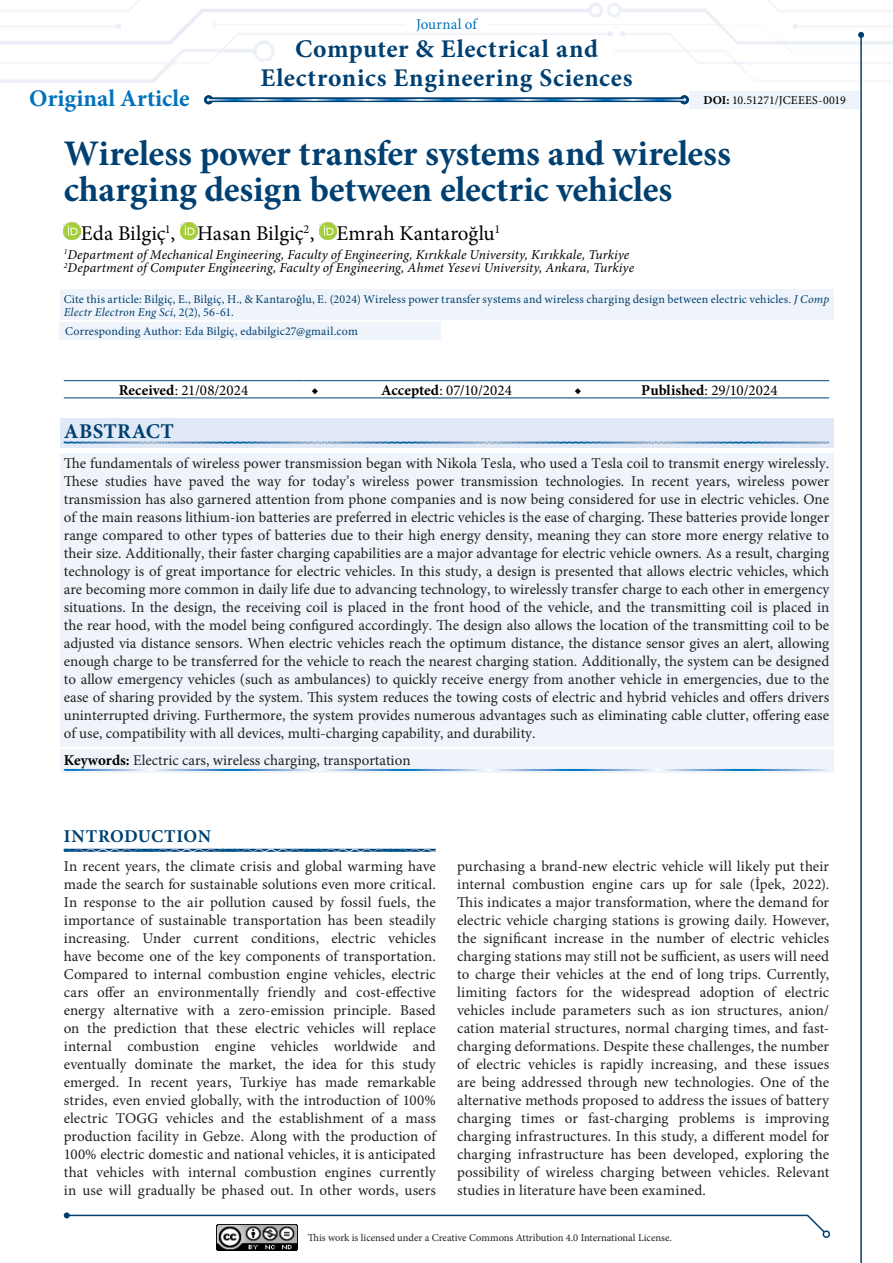
<style>
.page{position:relative;width:893px;height:1263px;background:#fff}
.page>*{position:absolute;margin:0;border:0;box-sizing:border-box;transform-origin:0 0}
.Makale_Başlığı{font:700 36px/36px "Minion Pro";letter-spacing:-.005em;color:#004071}
.t1{font:700 25.5px/28.5px "Minion Pro";letter-spacing:.03em;color:#004071;text-align:center}
.t2{font:700 24px "Minion Pro";color:#0072bc}
.Yazarlar{font:21px "Minion Pro";letter-spacing:.005em;color:#000}
.Abstract_Başlık{font:700 21px "Minion Pro";letter-spacing:.015em;color:#004071}
._1__BAŞLIK{font:700 18px "Minion Pro";letter-spacing:.015em;color:#004071}
.Ana_metin{font:15px/18px "Minion Pro";letter-spacing:.005em;color:#231f20;text-align:justify}
.Abstract{font:15px/18px "Minion Pro";color:#231f20;text-align:justify}
.Table-Figure{font:15px "Minion Pro";color:#000}
.Abstract_Keywords{font:15px "Minion Pro";color:#231f20}
.t3{font:15px "Minion Pro";color:#0072bc}
.Table-Figure-2{font:700 15px "Minion Pro";color:#000}
.Kurumlar{font:italic 13.5px "Minion Pro";letter-spacing:.01em;color:#000}
.Cite{font:12px/13.5px "Minion Pro";letter-spacing:.015em;color:#004071}
.Cite-2{font:12px "Minion Pro";letter-spacing:-.005em;color:#000}
.t4{font:10.5px "Minion Pro";letter-spacing:-.005em;color:#231f20}
.s1{font-weight:700}
.s2{font-style:italic}
.s3{font-weight:700;color:#000}
</style>
<div class="page">
<img style="left:216px;top:1225px;width:81px;height:25px">
<hr style="left:446px;top:98px;width:238px;height:4px;background:#004071">
<svg style="left:680px;top:95px;width:9px;height:9px"></svg>
<hr style="left:209px;top:98px;width:237px;height:4px;background:#004071">
<svg style="left:204px;top:95px;width:9px;height:9px"></svg>
<hr style="left:446px;top:99px;width:239px;height:2px;background:#fff">
<hr style="left:208px;top:99px;width:238px;height:2px;background:#fff">
<svg style="left:805px;top:1214px;width:26px;height:24px"></svg>
<hr style="left:860px;top:35px;width:2px;height:1228px;background:#004071">
<svg style="left:858px;top:32px;width:6px;height:6px"></svg>
<hr style="left:67px;top:1215px;width:741px;height:1px;background:#004071">
<svg style="left:64px;top:1212px;width:6px;height:6px"></svg>
<div style="left:689px;top:91px;width:171px;height:17px;background:#eff4fa"></div>
<img style="left:64px;top:223px;width:17px;height:17px">
<img style="left:180px;top:223px;width:17px;height:17px">
<img style="left:319px;top:223px;width:17px;height:17px">
<div style="left:60px;top:290px;width:773px;height:30px;background:#eff4fa"></div>
<div style="left:60px;top:322px;width:381px;height:18px;background:#eff4fa"></div>
<hr style="left:64px;top:380px;width:239px;height:1px;background:#004071">
<svg style="left:303px;top:380px;width:24px;height:1px"></svg>
<hr style="left:327px;top:380px;width:239px;height:1px;background:#004071">
<svg style="left:566px;top:380px;width:24px;height:1px"></svg>
<hr style="left:590px;top:380px;width:239px;height:1px;background:#004071">
<hr style="left:64px;top:398px;width:239px;height:1px;background:#004071">
<svg style="left:303px;top:398px;width:24px;height:1px"></svg>
<hr style="left:327px;top:398px;width:239px;height:1px;background:#004071">
<svg style="left:566px;top:398px;width:24px;height:1px"></svg>
<hr style="left:590px;top:398px;width:239px;height:1px;background:#004071">
<div style="left:60px;top:418px;width:773px;height:29px;background:#e1e9f6"></div>
<svg style="left:63px;top:441px;width:767px;height:3px"></svg>
<div style="left:60px;top:453px;width:773px;height:294px;background:#eff4fa"></div>
<div style="left:60px;top:750px;width:773px;height:23px;background:#eff4fa"></div>
<svg style="left:63px;top:769px;width:764px;height:2px"></svg>
<svg style="left:63px;top:848px;width:373px;height:4px"></svg>
<p class="t3" style="left:416px;top:14px;width:62px">Journal of</p>
<h2 class="t1" style="left:260px;top:35px;width:373px">Computer &amp; Electrical and<br>Electronics Engineering Sciences</h2>
<h3 class="t2" style="left:29px;top:81px;width:162px">Original Article</h3>
<p class="Cite-2" style="left:703px;top:92px;width:144px"><span class="s1">DOI:</span> 10.51271/JCEEES-0019</p>
<p class="Makale_Başlığı" style="left:64px;top:135px;width:669px">Wireless power transfer systems and wireless charging design between electric vehicles</p>
<p class="Yazarlar" style="left:81px;top:219px;width:421px">Eda Bilgiç<sup>1</sup>, Hasan Bilgiç<sup>2</sup>, Emrah Kantaroğlu<sup>1</sup></p>
<p class="Kurumlar" style="left:64px;top:245px;width:567px"><sup>1</sup>Department of Mechanical Engineering, Faculty of Engineering, Kırıkkale University, Kırıkkale, Turkiye</p>
<p class="Kurumlar" style="left:64px;top:259px;width:572px"><sup>2</sup>Department of Computer Engineering, Faculty of Engineering, Ahmet Yesevi University, Ankara, Turkiye</p>
<p class="Cite" style="left:64px;top:292px;width:767px">Cite this article: Bilgiç, E., Bilgiç, H., &amp; Kantaroğlu, E. (2024) Wireless power transfer systems and wireless charging design between electric vehicles. <span class="s2">J Comp<br>Electr Electron Eng Sci</span>, 2(2), 56-61.</p>
<p class="Cite" style="left:65px;top:325px;width:294px">Corresponding Author: Eda Bilgiç, edabilgic27@gmail.com</p>
<p class="Table-Figure" style="left:119px;top:380px;width:131px"><span class="s1">Received</span>: 21/08/2024</p>
<p class="Table-Figure-2" style="left:311px;top:379px;width:9px">◆</p>
<p class="Table-Figure" style="left:381px;top:380px;width:132px"><span class="s1">Accepted</span>: 07/10/2024</p>
<p class="Table-Figure-2" style="left:574px;top:379px;width:9px">◆</p>
<p class="Table-Figure" style="left:641px;top:380px;width:138px"><span class="s1">Published</span>: 29/10/2024</p>
<p class="Abstract_Başlık" style="left:64px;top:416px;width:112px">ABSTRACT</p>
<p class="Abstract" style="left:64px;top:455px;width:767px">The fundamentals of wireless power transmission began with Nikola Tesla, who used a Tesla coil to transmit energy wirelessly.<br>These studies have paved the way for today’s wireless power transmission technologies. In recent years, wireless power transmission has also garnered attention from phone companies and is now being considered for use in electric vehicles. One of the main reasons lithium-ion batteries are preferred in electric vehicles is the ease of charging. These batteries provide longer range compared to other types of batteries due to their high energy density, meaning they can store more energy relative to their size. Additionally, their faster charging capabilities are a major advantage for electric vehicle owners. As a result, charging technology is of great importance for electric vehicles. In this study, a design is presented that allows electric vehicles, which are becoming more common in daily life due to advancing technology, to wirelessly transfer charge to each other in emergency situations. In the design, the receiving coil is placed in the front hood of the vehicle, and the transmitting coil is placed in the rear hood, with the model being configured accordingly. The design also allows the location of the transmitting coil to be adjusted via distance sensors. When electric vehicles reach the optimum distance, the distance sensor gives an alert, allowing enough charge to be transferred for the vehicle to reach the nearest charging station. Additionally, the system can be designed to allow emergency vehicles (such as ambulances) to quickly receive energy from another vehicle in emergencies, due to the ease of sharing provided by the system. This system reduces the towing costs of electric and hybrid vehicles and offers drivers uninterrupted driving. Furthermore, the system provides numerous advantages such as eliminating cable clutter, offering ease of use, compatibility with all devices, multi-charging capability, and durability.</p>
<p class="Abstract_Keywords" style="left:64px;top:750px;width:348px"><span class="s3">Keywords:</span> Electric cars, wireless charging, transportation</p>
<p class="_1__BAŞLIK" style="left:64px;top:823px;width:149px">INTRODUCTION</p>
<p class="Ana_metin" style="left:64px;top:857px;width:374px">In recent years, the climate crisis and global warming have made the search for sustainable solutions even more critical.<br>In response to the air pollution caused by fossil fuels, the importance of sustainable transportation has been steadily increasing. Under current conditions, electric vehicles have become one of the key components of transportation.<br>Compared to internal combustion engine vehicles, electric cars offer an environmentally friendly and cost-effective energy alternative with a zero-emission principle. Based on the prediction that these electric vehicles will replace internal combustion engine vehicles worldwide and eventually dominate the market, the idea for this study emerged. In recent years, Turkiye has made remarkable strides, even envied globally, with the introduction of 100% electric TOGG vehicles and the establishment of a mass production facility in Gebze. Along with the production of 100% electric domestic and national vehicles, it is anticipated that vehicles with internal combustion engines currently in use will gradually be phased out. In other words, users</p>
<p class="Ana_metin" style="left:457px;top:857px;width:374px">purchasing a brand-new electric vehicle will likely put their internal combustion engine cars up for sale (İpek, 2022).<br>This indicates a major transformation, where the demand for electric vehicle charging stations is growing daily. However, the significant increase in the number of electric vehicles charging stations may still not be sufficient, as users will need to charge their vehicles at the end of long trips. Currently, limiting factors for the widespread adoption of electric vehicles include parameters such as ion structures, anion/ cation material structures, normal charging times, and fast&shy;charging deformations. Despite these challenges, the number of electric vehicles is rapidly increasing, and these issues are being addressed through new technologies. One of the alternative methods proposed to address the issues of battery charging times or fast-charging problems is improving charging infrastructures. In this study, a different model for charging infrastructure has been developed, exploring the possibility of wireless charging between vehicles. Relevant studies in literature have been examined.</p>
<p class="t4" style="left:308px;top:1231px;width:366px">This work is licensed under a Creative Commons Attribution 4.0 International License.</p>
</div>
